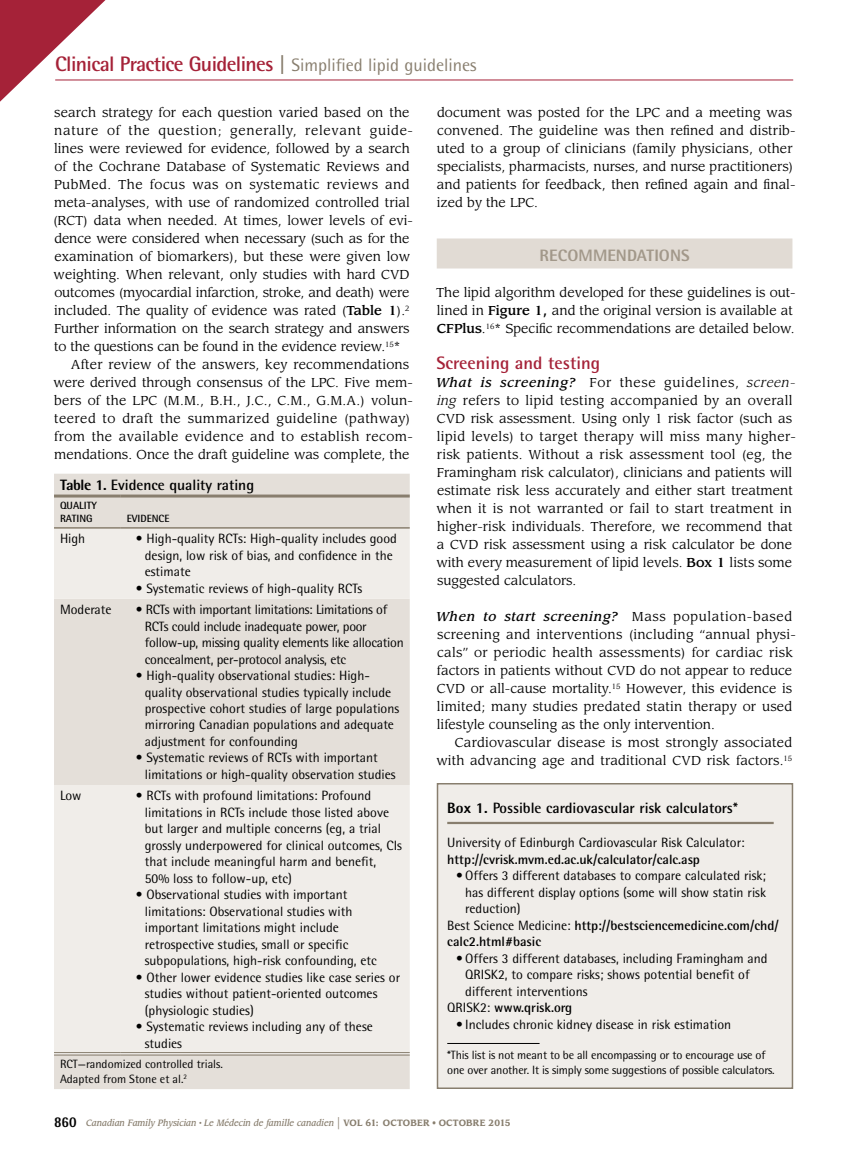
<style>
.page{position:relative;width:851px;height:1161px;background:#fff}
.page>*{position:absolute;margin:0;border:0;box-sizing:border-box;transform-origin:0 0}
.t1{font:700 21px "Rotis Semi Sans Std";letter-spacing:-.03em;color:#a52238}
.t2{font:700 18px "Rotis Semi Sans Std";color:#a52238}
.t3{font:800 16.5px "Rotis Semi Sans Std";letter-spacing:.005em;color:#a2988a}
.t4{font:700 15px "Rotis Semi Sans Std";color:#000}
.t5{font:13.5px/16.5px "Rotis Semi Sans Std";color:#000}
.t6{font:13.5px/16.5px "Rotis Semi Sans Std";letter-spacing:-.02em;color:#000}
.t7{font:700 13.5px "Rotis Semi Sans Std";color:#000}
.t8{font:12.75px/18px "Leawood Std";letter-spacing:.005em;color:#000}
.t9{font:12.75px "Leawood Std";letter-spacing:.035em;color:#000}
.t10{font:12.75px "Leawood Std";letter-spacing:.05em;color:#000}
.t11{font:12.75px "Leawood Std";letter-spacing:.03em;color:#000}
.t12{font:12px/15px "Rotis Semi Sans Std";letter-spacing:-.01em;color:#000}
.t13{font:700 10.5px/12.6px "Rotis Semi Sans Std";color:#000}
.t14{font:italic 500 9px "Leawood Std";color:#887e6e;scale:.9 1}
.s1{color:#887e6e}
.s2{font-weight:400;font-size:18px;color:#887e6e}
.s3{font-weight:500}
.s4{font-weight:500;font-style:italic}
.s5{font-style:italic}
.s6{font-weight:800}
.s7{font-weight:400}
.s8{font-family:"Rotis Semi Sans Std";font-weight:800;font-style:normal;font-size:15px;color:#000}
.s9{font-weight:400;font-style:normal;font-size:15px}
.s10{font-weight:700;font-style:normal}
.s11{font-weight:400;font-style:normal}
</style>
<div class="page">
<hr style="left:55px;top:80px;width:738px;height:1px;background:#a52238">
<svg style="left:0;top:0;width:127px;height:102px"></svg>
<div style="left:436px;top:238px;width:356px;height:30px;background:#e1dbd4"></div>
<div style="left:54px;top:474px;width:356px;height:615px;background:#e4dfd9"></div>
<svg style="left:54px;top:529px;width:356px;height:525px;background:#ebe8e3"></svg>
<hr style="left:54px;top:495px;width:67px;height:3px;background:#887e6e">
<hr style="left:121px;top:495px;width:289px;height:3px;background:#887e6e">
<hr style="left:54px;top:527px;width:67px;height:2px;background:#887e6e">
<hr style="left:121px;top:527px;width:289px;height:2px;background:#887e6e">
<hr style="left:54px;top:1052px;width:67px;height:1px;background:#887e6e">
<hr style="left:54px;top:1055px;width:67px;height:1px;background:#887e6e">
<hr style="left:121px;top:1052px;width:289px;height:1px;background:#887e6e">
<hr style="left:121px;top:1055px;width:289px;height:1px;background:#887e6e">
<div style="left:437px;top:784px;width:355px;height:304px;background:#f0ede9"></div>
<hr style="left:447px;top:822px;width:326px;height:2px;background:#887e6e">
<hr style="left:447px;top:1043px;width:92px;height:1px;background:#000">
<div style="left:436px;top:783px;width:357px;height:306px;border:2px solid #887e6e"></div>
<h1 class="t1" style="left:55px;top:51px;width:423px">Clinical Practice Guidelines <span class="s1">|</span> <span class="s2">Simplified lipid guidelines</span></h1>
<p class="t8" style="left:54px;top:104px;width:356px">search strategy for each question varied based on the</p>
<p class="t10" style="left:54px;top:123px;width:360px">nature of the question; generally, relevant guide-</p>
<p class="t8" style="left:54px;top:140px;width:357px">lines were reviewed for evidence, followed by a search</p>
<p class="t8" style="left:54px;top:158px;width:357px">of the Cochrane Database of Systematic Reviews and</p>
<p class="t9" style="left:54px;top:177px;width:357px">PubMed. The focus was on systematic reviews and</p>
<p class="t8" style="left:54px;top:194px;width:357px">meta-analyses, with use of randomized controlled trial</p>
<p class="t8" style="left:53px;top:212px;width:361px">(RCT) data when needed. At times, lower levels of evi-</p>
<p class="t8" style="left:54px;top:230px;width:356px">dence were considered when necessary (such as for the</p>
<p class="t8" style="left:54px;top:248px;width:357px">examination of biomarkers), but these were given low</p>
<p class="t8" style="left:54px;top:266px;width:357px">weighting. When relevant, only studies with hard CVD</p>
<p class="t8" style="left:54px;top:284px;width:356px">outcomes (myocardial infarction, stroke, and death) were</p>
<p class="t8" style="left:54px;top:302px;width:357px">included. The quality of evidence was rated (<span class="s3">Table 1</span>).<sup>2</sup></p>
<p class="t8" style="left:54px;top:320px;width:357px">Further information on the search strategy and answers</p>
<p class="t8" style="left:54px;top:338px;width:347px">to the questions can be found in the evidence review.<sup>15</sup>*</p>
<p class="t8" style="left:71px;top:356px;width:340px">After review of the answers, key recommendations</p>
<p class="t8" style="left:54px;top:374px;width:361px">were derived through consensus of the LPC. Five mem-</p>
<p class="t8" style="left:54px;top:392px;width:360px">bers of the LPC (M.M., B.H., J.C., C.M., G.M.A.) volun-</p>
<p class="t9" style="left:54px;top:411px;width:357px">teered to draft the summarized guideline (pathway)</p>
<p class="t11" style="left:54px;top:429px;width:360px">from the available evidence and to establish recom-</p>
<p class="t8" style="left:54px;top:446px;width:357px">mendations. Once the draft guideline was complete, the</p>
<p class="t8" style="left:437px;top:104px;width:360px">document was posted for the LPC and a meeting was convened. The guideline was then refined and distrib&shy;uted to a group of clinicians (family physicians, other specialists, pharmacists, nurses, and nurse practitioners) and patients for feedback, then refined again and final&shy;ized by the LPC.</p>
<p class="t3" style="left:539px;top:245px;width:151px">RECOMMENDATIONS</p>
<p class="t8" style="left:436px;top:284px;width:361px">The lipid algorithm developed for these guidelines is out&shy;lined in <span class="s3">Figure 1,</span> and the original version is available at<br><span class="s3">CFPlus</span>.<sup>16</sup>* Specific recommendations are detailed below.</p>
<h2 class="t2" style="left:436px;top:352px;width:165px">Screening and testing</h2>
<p class="t8" style="left:436px;top:374px;width:361px"><span class="s4">What is screening?</span> For these guidelines, <span class="s5">screen&shy;ing</span> refers to lipid testing accompanied by an overall CVD risk assessment. Using only 1 risk factor (such as lipid levels) to target therapy will miss many higher&shy;risk patients. Without a risk assessment tool (eg, the Framingham risk calculator), clinicians and patients will estimate risk less accurately and either start treatment when it is not warranted or fail to start treatment in higher-risk individuals. Therefore, we recommend that a CVD risk assessment using a risk calculator be done with every measurement of lipid levels. <span class="s3">Box 1</span> lists some suggested calculators.</p>
<p class="t8" style="left:436px;top:608px;width:361px"><span class="s4">When to start screening?</span> Mass population-based screening and interventions (including “annual physi&shy;cals” or periodic health assessments) for cardiac risk factors in patients without CVD do not appear to reduce CVD or all-cause mortality.<sup>15</sup> However, this evidence is limited; many studies predated statin therapy or used lifestyle counseling as the only intervention.</p>
<p class="t8" style="left:436px;top:734px;width:357px;text-align:right">Cardiovascular disease is most strongly associated with advancing age and traditional CVD risk factors.<sup>15</sup></p>
<p class="t4" style="left:60px;top:476px;width:195px"><span class="s6">Table 1.</span> Evidence quality rating</p>
<p class="t13" style="left:60px;top:499px;width:38px">Quality<br>Rating</p>
<p class="t13" style="left:127px;top:512px;width:21px">Evidence</p>
<p class="t5" style="left:60px;top:530px;width:27px">High</p>
<p class="t5" style="left:145px;top:530px;width:253px;text-indent:-9px">• High-quality RCTs: High-quality includes good design, low risk of bias, and confidence in the estimate</p>
<p class="t5" style="left:136px;top:580px;width:228px">• Systematic reviews of high-quality RCTs</p>
<p class="t5" style="left:60px;top:601px;width:53px">Moderate</p>
<p class="t6" style="left:145px;top:601px;width:260px;text-indent:-9px">• RCTs with important limitations: Limitations of RCTs could include inadequate power, poor follow-up, missing quality elements like allocation concealment, per-protocol analysis, etc</p>
<p class="t5" style="left:145px;top:667px;width:256px;text-indent:-9px">• High-quality observational studies: High&shy;quality observational studies typically include prospective cohort studies of large populations mirroring Canadian populations and adequate adjustment for confounding</p>
<p class="t5" style="left:145px;top:750px;width:252px;text-indent:-9px">• Systematic reviews of RCTs with important limitations or high-quality observation studies</p>
<p class="t5" style="left:60px;top:787px;width:23px">Low</p>
<p class="t5" style="left:145px;top:787px;width:259px;text-indent:-9px">• RCTs with profound limitations: Profound limitations in RCTs include those listed above but larger and multiple concerns (eg, a trial grossly underpowered for clinical outcomes, CIs that include meaningful harm and benefit, 50% loss to follow-up, etc)</p>
<p class="t5" style="left:145px;top:886px;width:234px;text-indent:-9px">• Observational studies with important limitations: Observational studies with important limitations might include retrospective studies, small or specific subpopulations, high-risk confounding, etc</p>
<p class="t5" style="left:145px;top:969px;width:257px;text-indent:-9px">• Other lower evidence studies like case series or studies without patient-oriented outcomes (physiologic studies)</p>
<p class="t5" style="left:145px;top:1018px;width:229px;text-indent:-9px">• Systematic reviews including any of these studies</p>
<p class="t12" style="left:60px;top:1056px;width:164px">RCT—randomized controlled trials.<br>Adapted from Stone et al.<sup>2</sup></p>
<p class="t4" style="left:447px;top:799px;width:292px"><span class="s6">Box 1.</span> Possible cardiovascular risk calculators*</p>
<p class="t5" style="left:447px;top:834px;width:299px">University of Edinburgh Cardiovascular Risk Calculator:</p>
<p class="t7" style="left:447px;top:851px;width:254px">http://cvrisk.mvm.ed.ac.uk/calculator/calc.asp</p>
<p class="t5" style="left:456px;top:867px;width:311px">• Offers 3 different databases to compare calculated risk;</p>
<p class="t5" style="left:465px;top:884px;width:302px">has different display options (some will show statin risk</p>
<p class="t5" style="left:465px;top:900px;width:57px">reduction)</p>
<p class="t7" style="left:447px;top:917px;width:333px"><span class="s7">Best Science Medicine:</span> http://bestsciencemedicine.com/chd/</p>
<p class="t7" style="left:447px;top:933px;width:95px">calc2.html#basic</p>
<p class="t5" style="left:456px;top:950px;width:313px">• Offers 3 different databases, including Framingham and</p>
<p class="t5" style="left:465px;top:966px;width:286px">QRISK2, to compare risks; shows potential benefit of</p>
<p class="t5" style="left:465px;top:983px;width:124px">different interventions</p>
<p class="t7" style="left:447px;top:999px;width:126px"><span class="s7">QRISK2:</span> www.qrisk.org</p>
<p class="t5" style="left:456px;top:1016px;width:276px">• Includes chronic kidney disease in risk estimation</p>
<p class="t12" style="left:447px;top:1047px;width:329px">*This list is not meant to be all encompassing or to encourage use of one over another. It is simply some suggestions of possible calculators.</p>
<p class="t14" style="left:54px;top:1118px;width:509px"><span class="s8">860</span> Canadian Family Physician <sup>•</sup> Le Médecin de famille canadien <span class="s9">|</span> <span class="s10">VOL 61: OCTOBER</span> <span class="s11">•</span> <span class="s10">OCTOBRE 2015</span></p>
</div>
